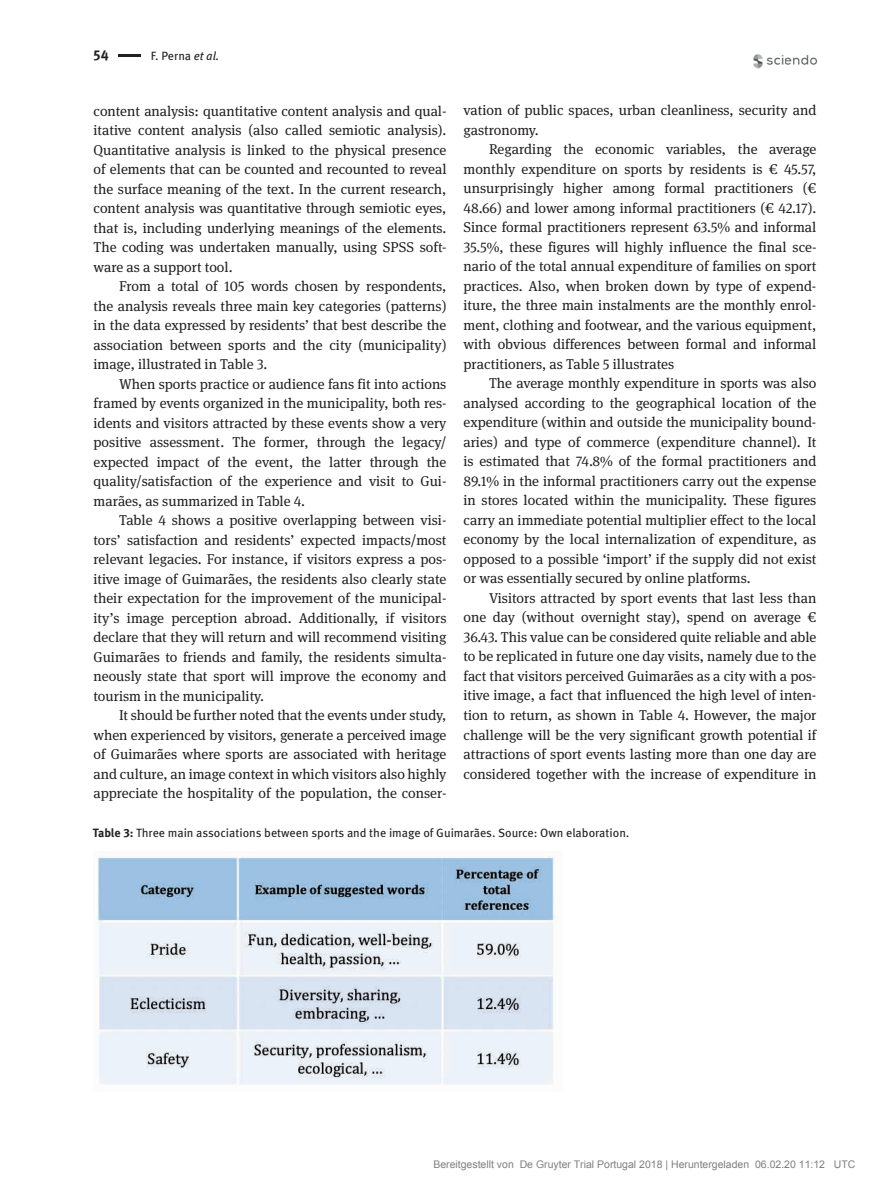
<style>
.page{position:relative;width:893px;height:1191px;background:#fff}
.page>*{position:absolute;margin:0;border:0;box-sizing:border-box;transform-origin:0 0}
.t1{font:14.25px/19.5px "DG Meta Serif Science";color:#231f20;text-align:justify}
.t2{font:700 14.25px "DG Meta Science";color:#231f20}
.t3{font:12px "DG Meta Science";color:#231f20}
.t4{font:10.5px "Arial";color:#808080}
.s1{font-style:italic}
.s2{font-weight:700}
</style>
<div class="page">
<img style="left:753px;top:54px;width:65px;height:15px">
<hr style="left:118px;top:55px;width:23px;height:2px;background:#231f20">
<img style="left:97px;top:854px;width:458px;height:231px">
<p class="t2" style="left:94px;top:44px;width:17px">54</p>
<p class="t3" style="left:151px;top:46px;width:70px">F. Perna <span class="s1">et al.</span></p>
<p class="t1" style="left:94px;top:101px;width:354px">content analysis: quantitative content analysis and qual&shy;itative content analysis (also called semiotic analysis).<br>Quantitative analysis is linked to the physical presence of elements that can be counted and recounted to reveal the surface meaning of the text. In the current research, content analysis was quantitative through semiotic eyes, that is, including underlying meanings of the elements.<br>The coding was undertaken manually, using SPSS soft&shy;ware as a support tool.</p>
<p class="t1" style="left:94px;top:276px;width:354px;text-indent:26px">From a total of 105 words chosen by respondents, the analysis reveals three main key categories (patterns) in the data expressed by residents’ that best describe the association between sports and the city (municipality) image, illustrated in Table 3.</p>
<p class="t1" style="left:94px;top:374px;width:354px;text-indent:26px">When sports practice or audience fans fit into actions framed by events organized in the municipality, both res&shy;idents and visitors attracted by these events show a very positive assessment. The former, through the legacy/ expected impact of the event, the latter through the quality/satisfaction of the experience and visit to Gui&shy;marães, as summarized in Table 4.</p>
<p class="t1" style="left:94px;top:510px;width:354px;text-indent:26px">Table 4 shows a positive overlapping between visi&shy;tors’ satisfaction and residents’ expected impacts/most relevant legacies. For instance, if visitors express a pos&shy;itive image of Guimarães, the residents also clearly state their expectation for the improvement of the municipal&shy;ity’s image perception abroad. Additionally, if visitors declare that they will return and will recommend visiting Guimarães to friends and family, the residents simulta&shy;neously state that sport will improve the economy and tourism in the municipality.</p>
<p class="t1" style="left:94px;top:705px;width:354px;text-indent:26px">It should be further noted that the events under study, when experienced by visitors, generate a perceived image of Guimarães where sports are associated with heritage and culture, an image context in which visitors also highly appreciate the hospitality of the population, the conser-</p>
<p class="t1" style="left:463px;top:100px;width:354px">vation of public spaces, urban cleanliness, security and gastronomy.</p>
<p class="t1" style="left:463px;top:139px;width:354px;text-indent:26px">Regarding the economic variables, the average monthly expenditure on sports by residents is € 45.57, unsurprisingly higher among formal practitioners (€ 48.66) and lower among informal practitioners (€ 42.17).<br>Since formal practitioners represent 63.5% and informal 35.5%, these figures will highly influence the final sce&shy;nario of the total annual expenditure of families on sport practices. Also, when broken down by type of expend&shy;iture, the three main instalments are the monthly enrol&shy;ment, clothing and footwear, and the various equipment, with obvious differences between formal and informal practitioners, as Table 5 illustrates</p>
<p class="t1" style="left:463px;top:373px;width:354px;text-indent:26px">The average monthly expenditure in sports was also analysed according to the geographical location of the expenditure (within and outside the municipality bound&shy;aries) and type of commerce (expenditure channel). It is estimated that 74.8% of the formal practitioners and 89.1% in the informal practitioners carry out the expense in stores located within the municipality. These figures carry an immediate potential multiplier effect to the local economy by the local internalization of expenditure, as opposed to a possible ‘import’ if the supply did not exist or was essentially secured by online platforms.</p>
<p class="t1" style="left:463px;top:588px;width:354px;text-indent:26px">Visitors attracted by sport events that last less than one day (without overnight stay), spend on average € 36.43. This value can be considered quite reliable and able to be replicated in future one day visits, namely due to the fact that visitors perceived Guimarães as a city with a pos&shy;itive image, a fact that influenced the high level of inten&shy;tion to return, as shown in Table 4. However, the major challenge will be the very significant growth potential if attractions of sport events lasting more than one day are considered together with the increase of expenditure in</p>
<p class="t3" style="left:93px;top:824px;width:538px"><span class="s2">Table 3:</span> Three main associations between sports and the image of Guimarães. Source: Own elaboration.</p>
<p class="t4" style="left:433px;top:1160px;width:424px">Bereitgestellt von De Gruyter Trial Portugal 2018 | Heruntergeladen 06.02.20 11:12 UTC</p>
</div>
